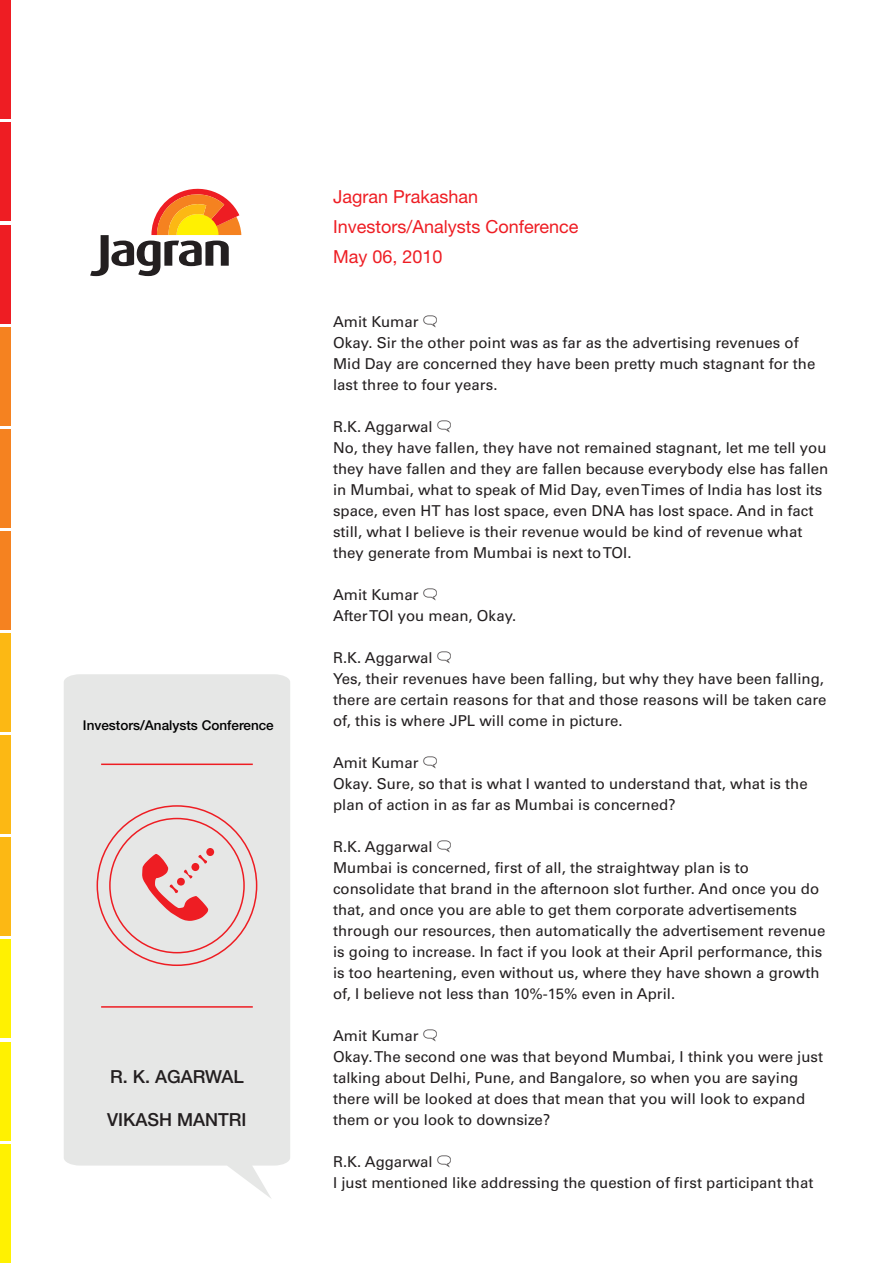
<style>
.page{position:relative;width:893px;height:1263px;background:#fff}
.page>*{position:absolute;margin:0;border:0;box-sizing:border-box;transform-origin:0 0}
.t1{font:18px/30px "Helvetica Neue";color:#ee1d23}
.t2{font:500 18px "Helvetica Neue";color:#231f20}
.t3{font:15px/21px "Univers LT Std";color:#231f20}
.t4{font:500 13.5px "Helvetica Neue";color:#000}
.s1{font-family:"Talk Balloons"}
</style>
<div class="page">
<svg style="left:64px;top:674px;width:226px;height:524px;background:#e7e6e5"></svg>
<hr style="left:101px;top:1006px;width:152px;height:2px;background:#ee1d23">
<hr style="left:101px;top:763px;width:152px;height:2px;background:#ee1d23">
<svg style="left:142px;top:848px;width:72px;height:73px;background:#e8abac"></svg>
<div style="left:0;top:327px;width:11px;height:98px;background:#f58220"></div>
<div style="left:0;top:429px;width:11px;height:98px;background:#f58220"></div>
<div style="left:0;top:531px;width:11px;height:99px;background:#f58220"></div>
<div style="left:0;top:0;width:11px;height:119px;background:#ee1d23"></div>
<div style="left:0;top:123px;width:11px;height:98px;background:#ee1d23"></div>
<div style="left:0;top:225px;width:11px;height:98px;background:#ee1d23"></div>
<div style="left:0;top:633px;width:11px;height:99px;background:#fcb814"></div>
<div style="left:0;top:735px;width:11px;height:99px;background:#fcb814"></div>
<div style="left:0;top:838px;width:11px;height:98px;background:#fcb814"></div>
<div style="left:0;top:940px;width:11px;height:98px;background:#fff101"></div>
<div style="left:0;top:1042px;width:11px;height:98px;background:#fff101"></div>
<div style="left:0;top:1144px;width:11px;height:119px;background:#fff101"></div>
<svg style="left:90px;top:188px;width:151px;height:88px"></svg>
<p class="t4" style="left:83px;top:717px;width:192px">Investors/Analysts Conference</p>
<p class="t2" style="left:110px;top:1065px;width:135px">R. K. AGARWAL</p>
<p class="t2" style="left:107px;top:1109px;width:141px">VIKASH MANTRI</p>
<p class="t1" style="left:333px;top:181px;width:247px">Jagran Prakashan<br>Investors/Analysts Conference<br>May 06, 2010</p>
<p class="t3" style="left:333px;top:311px;width:484px">Amit Kumar <span class="s1">L<br></span>Okay. Sir the other point was as far as the advertising revenues of Mid Day are concerned they have been pretty much stagnant for the last three to four years.</p>
<p class="t3" style="left:333px;top:416px;width:497px">R.K. Aggarwal <span class="s1">L<br></span>No, they have fallen, they have not remained stagnant, let me tell you they have fallen and they are fallen because everybody else has fallen in Mumbai, what to speak of Mid Day, even Times of India has lost its space, even HT has lost space, even DNA has lost space. And in fact still, what I believe is their revenue would be kind of revenue what they generate from Mumbai is next to TOI.</p>
<p class="t3" style="left:333px;top:584px;width:185px">Amit Kumar <span class="s1">L<br></span>After TOI you mean, Okay.</p>
<p class="t3" style="left:333px;top:647px;width:495px">R.K. Aggarwal <span class="s1">L<br></span>Yes, their revenues have been falling, but why they have been falling, there are certain reasons for that and those reasons will be taken care of, this is where JPL will come in picture.</p>
<p class="t3" style="left:333px;top:752px;width:476px">Amit Kumar <span class="s1">L<br></span>Okay. Sure, so that is what I wanted to understand that, what is the plan of action in as far as Mumbai is concerned?</p>
<p class="t3" style="left:333px;top:836px;width:494px">R.K. Aggarwal <span class="s1">L<br></span>Mumbai is concerned, first of all, the straightway plan is to consolidate that brand in the afternoon slot further. And once you do that, and once you are able to get them corporate advertisements through our resources, then automatically the advertisement revenue is going to increase. In fact if you look at their April performance, this is too heartening, even without us, where they have shown a growth of, I believe not less than 10%-15% even in April.</p>
<p class="t3" style="left:333px;top:1025px;width:491px">Amit Kumar <span class="s1">L<br></span>Okay. The second one was that beyond Mumbai, I think you were just talking about Delhi, Pune, and Bangalore, so when you are saying there will be looked at does that mean that you will look to expand them or you look to downsize?</p>
<p class="t3" style="left:333px;top:1151px;width:482px">R.K. Aggarwal <span class="s1">L<br></span>I just mentioned like addressing the question of first participant that</p>
</div>
